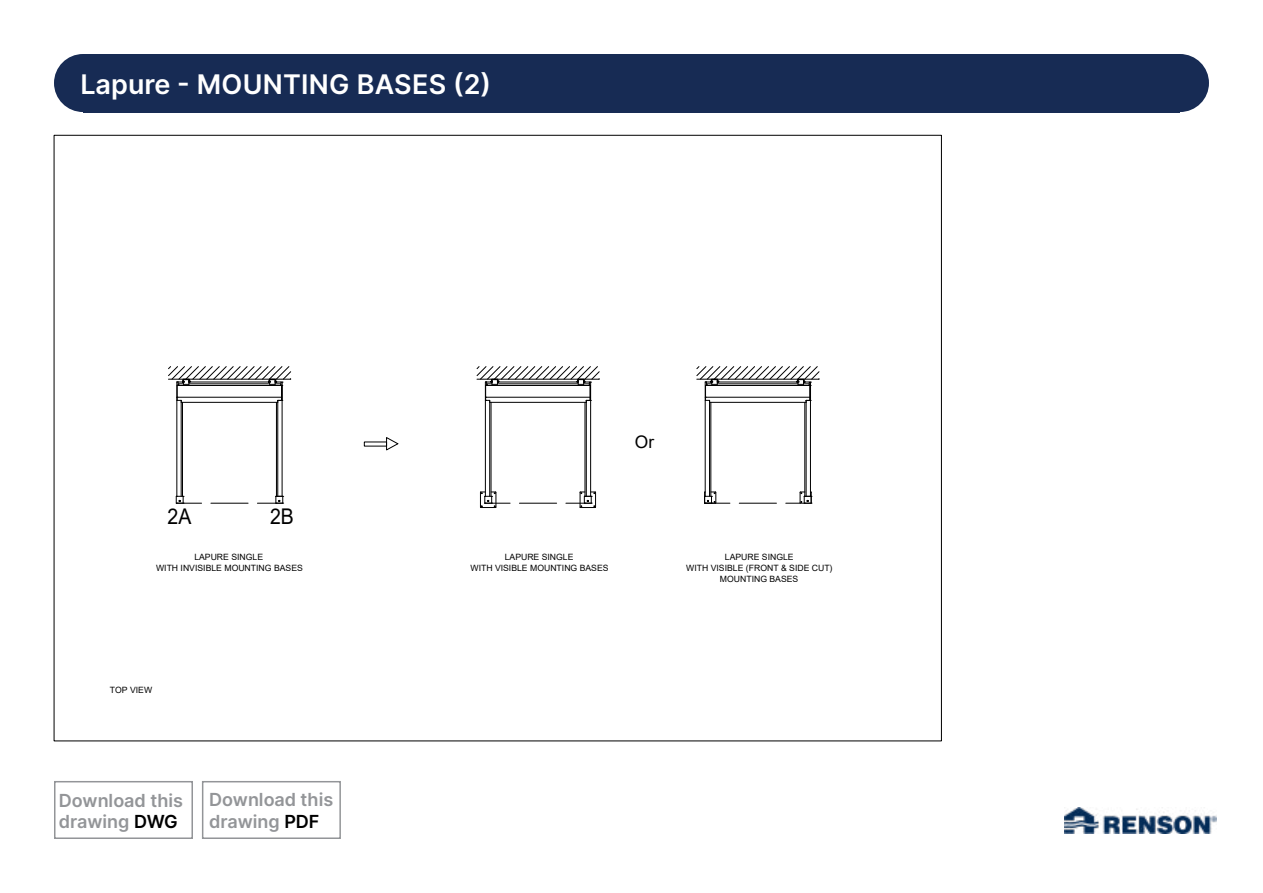
<style>
.page{position:relative;width:1263px;height:893px;background:#fff}
.page>*{position:absolute;margin:0;border:0;box-sizing:border-box;transform-origin:0 0}
.t1{font:600 27px "Inter";letter-spacing:.01em;color:#fff}
.t2{font:21.6px "Arial";color:#000;scale:.9 1}
.t3{font:600 18px/21.6px "Inter";color:#939598}
.t4{font:17.25px "Arial";color:#000}
.t5{font:8.7px/11.1px "Arial";color:#000;text-align:center}
.s1{color:#000}
</style>
<div class="page">
<div style="left:54px;top:781px;width:139px;height:58px;border:2px solid #939598"></div>
<div style="left:202px;top:781px;width:139px;height:58px;border:2px solid #939598"></div>
<div style="left:83px;top:54px;width:1097px;height:58px;background:#172b54"></div>
<div style="left:1151px;top:54px;width:58px;height:58px;background:#172b54;border-radius:50%"></div>
<div style="left:54px;top:54px;width:58px;height:58px;background:#172b54;border-radius:50%"></div>
<img style="left:1064px;top:807px;width:152px;height:27px">
<hr style="left:181px;top:402px;width:97px;height:1px;background:#000">
<hr style="left:181px;top:400px;width:1px;height:96px;background:#000">
<hr style="left:182px;top:402px;width:1px;height:94px;background:#000">
<hr style="left:177px;top:400px;width:1px;height:96px;background:#000">
<hr style="left:277px;top:400px;width:1px;height:96px;background:#000">
<hr style="left:282px;top:400px;width:1px;height:96px;background:#000">
<hr style="left:276px;top:402px;width:1px;height:94px;background:#000">
<svg style="left:176px;top:496px;width:26px;height:8px"></svg>
<hr style="left:211px;top:503px;width:37px;height:1px;background:#000">
<svg style="left:257px;top:496px;width:27px;height:8px"></svg>
<svg style="left:168px;top:366px;width:123px;height:36px"></svg>
<hr style="left:168px;top:379px;width:123px;height:1px;background:#000">
<svg style="left:386px;top:437px;width:12px;height:13px"></svg>
<hr style="left:490px;top:402px;width:96px;height:1px;background:#000">
<hr style="left:489px;top:400px;width:1px;height:96px;background:#000">
<hr style="left:491px;top:402px;width:1px;height:94px;background:#000">
<hr style="left:485px;top:400px;width:1px;height:96px;background:#000">
<hr style="left:586px;top:400px;width:1px;height:96px;background:#000">
<hr style="left:590px;top:400px;width:1px;height:96px;background:#000">
<hr style="left:585px;top:402px;width:1px;height:94px;background:#000">
<hr style="left:519px;top:503px;width:38px;height:1px;background:#000">
<svg style="left:477px;top:366px;width:123px;height:36px"></svg>
<hr style="left:477px;top:379px;width:122px;height:1px;background:#000">
<hr style="left:710px;top:402px;width:96px;height:1px;background:#000">
<hr style="left:709px;top:400px;width:1px;height:96px;background:#000">
<hr style="left:711px;top:402px;width:1px;height:94px;background:#000">
<hr style="left:705px;top:400px;width:1px;height:96px;background:#000">
<hr style="left:806px;top:400px;width:1px;height:96px;background:#000">
<hr style="left:810px;top:400px;width:1px;height:96px;background:#000">
<hr style="left:804px;top:402px;width:1px;height:94px;background:#000">
<hr style="left:739px;top:503px;width:37px;height:1px;background:#000">
<svg style="left:697px;top:366px;width:123px;height:36px"></svg>
<hr style="left:697px;top:379px;width:122px;height:1px;background:#000">
<svg style="left:480px;top:492px;width:30px;height:16px"></svg>
<svg style="left:566px;top:492px;width:30px;height:16px"></svg>
<svg style="left:704px;top:492px;width:26px;height:12px"></svg>
<svg style="left:786px;top:492px;width:26px;height:12px"></svg>
<h1 class="t1" style="left:80px;top:64px;width:412px">Lapure - MOUNTING BASES (2)</h1>
<h2 class="t2" style="left:168px;top:501px;width:28px">2A</h2>
<h2 class="t2" style="left:270px;top:501px;width:28px">2B</h2>
<h3 class="t4" style="left:635px;top:430px;width:21px">Or</h3>
<p class="t5" style="left:156px;top:551px;width:148px">LAPURE SINGLE<br>WITH INVISIBLE MOUNTING BASES</p>
<p class="t5" style="left:470px;top:551px;width:140px">LAPURE SINGLE<br>WITH VISIBLE MOUNTING BASES</p>
<p class="t5" style="left:686px;top:551px;width:148px;line-height:11.7px">LAPURE SINGLE<br>WITH VISIBLE (FRONT &amp; SIDE CUT)</p>
<p class="t5" style="left:720px;top:573px;width:80px">MOUNTING BASES</p>
<p class="t5" style="left:110px;top:685px;width:44px">TOP VIEW</p>
<h3 class="t3" style="left:59px;top:789px;width:126px">Download this drawing <span class="s1">DWG</span></h3>
<h3 class="t3" style="left:209px;top:788px;width:126px">Download this drawing <span class="s1">PDF</span></h3>
</div>
